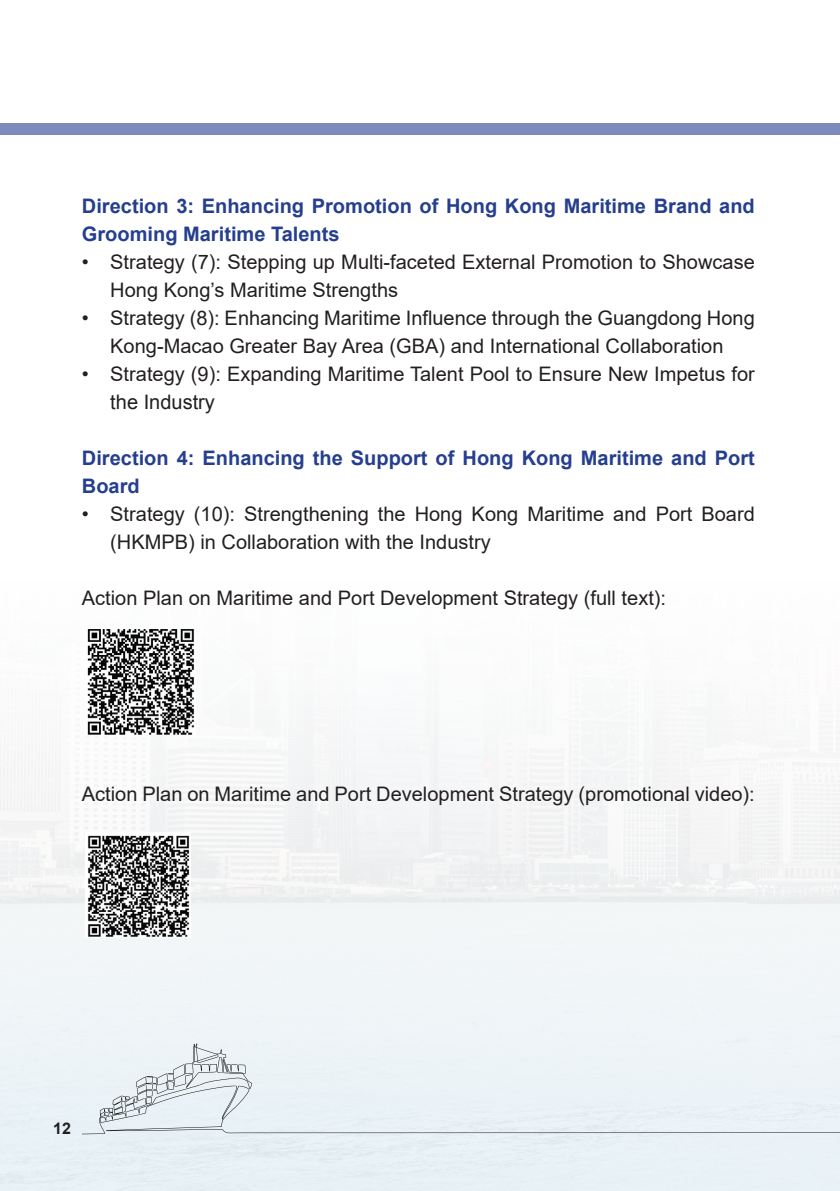
<style>
.page{position:relative;width:840px;height:1191px;background:#fff}
.page>*{position:absolute;margin:0;border:0;box-sizing:border-box;transform-origin:0 0}
.t1{font:20px/28px "Arial";color:#231f20}
.t2{font:700 20px/28px "Arial";color:#253f8e}
.t3{font:20px "Arial";color:#231f20}
.t4{font:700 16px "Arial";color:#231f20}
</style>
<div class="page">
<img style="left:0;top:134px;width:839px;height:1057px">
<div style="left:82px;top:1043px;width:757px;height:91px;background:#ebf3f7"></div>
<div style="left:0;top:123px;width:839px;height:11px;background:#7c8bbb"></div>
<img style="left:85px;top:629px;width:110px;height:105px">
<img style="left:85px;top:832px;width:105px;height:105px">
<p class="t2" style="left:82px;top:193px;width:674px">Direction 3: Enhancing Promotion of Hong Kong Maritime Brand and<br>Grooming Maritime Talents</p>
<p class="t1" style="left:110px;top:248px;width:645px;text-indent:-28px">• Strategy (7): Stepping up Multi-faceted External Promotion to Showcase<br>Hong Kong’s Maritime Strengths</p>
<p class="t1" style="left:82px;top:304px;width:674px;text-align:center">• Strategy (8): Enhancing Maritime Influence through the Guangdong Hong<br>Kong-Macao Greater Bay Area (GBA) and International Collaboration</p>
<p class="t1" style="left:82px;top:360px;width:674px">• Strategy (9): Expanding Maritime Talent Pool to Ensure New Impetus for</p>
<p class="t3" style="left:110px;top:389px;width:106px">the Industry</p>
<p class="t2" style="left:82px;top:445px;width:674px">Direction 4: Enhancing the Support of Hong Kong Maritime and Port<br>Board</p>
<p class="t1" style="left:110px;top:500px;width:645px;text-indent:-28px">• Strategy (10): Strengthening the Hong Kong Maritime and Port Board (HKMPB) in Collaboration with the Industry</p>
<p class="t1" style="left:82px;top:584px;width:585px">Action Plan on Maritime and Port Development Strategy (full text):</p>
<p class="t1" style="left:82px;top:780px;width:674px">Action Plan on Maritime and Port Development Strategy (promotional video):</p>
<p class="t4" style="left:53px;top:1118px;width:19px">12</p>
</div>
